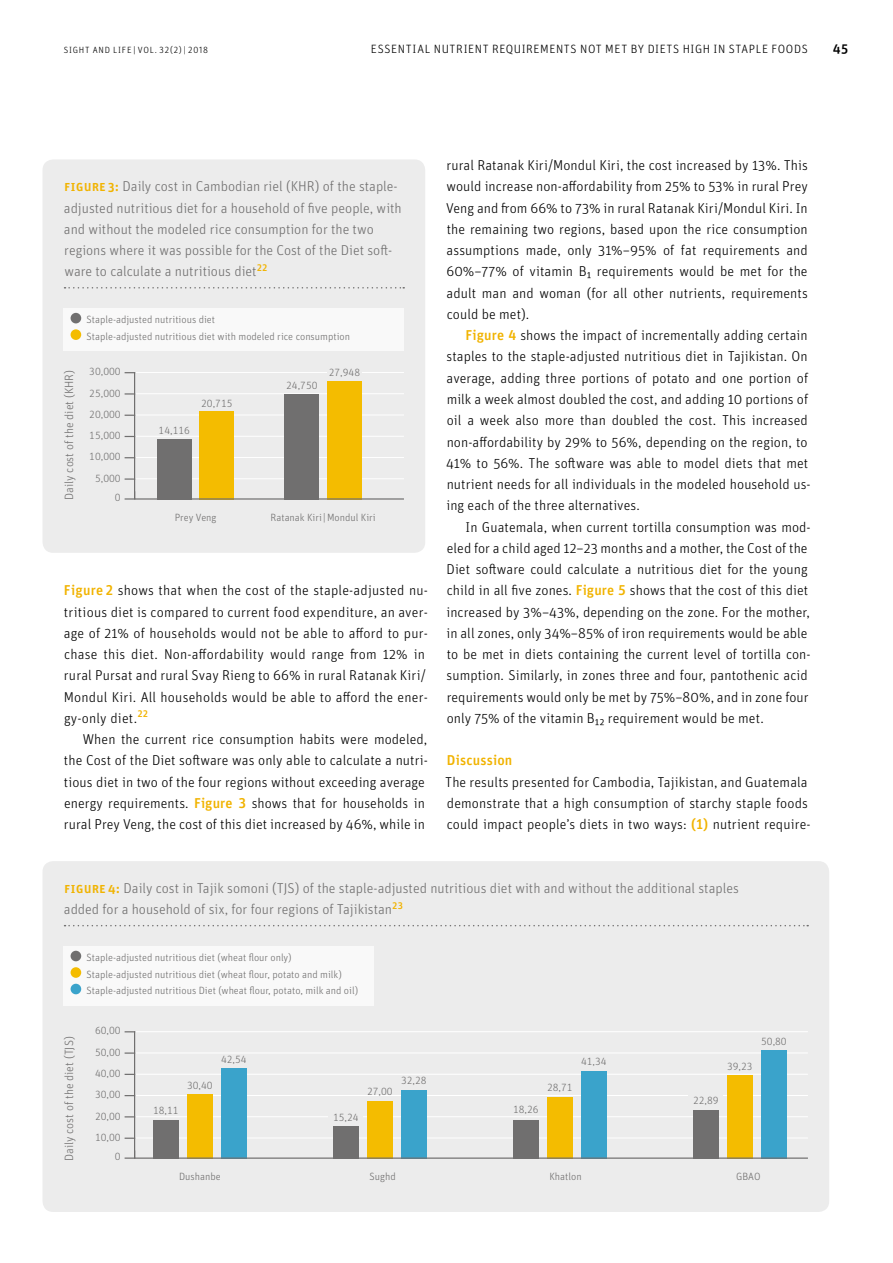
<style>
.page{position:relative;width:893px;height:1263px;background:#fff}
.page>*{position:absolute;margin:0;border:0;box-sizing:border-box;transform-origin:0 0}
.t1{font:300 14.25px/21.3px "Unit Pro";letter-spacing:.005em;color:#000}
.t2{font:300 14.25px/21.3px "Unit Pro";color:#706f6f}
.t3{font:500 14.25px "Unit Pro";letter-spacing:.015em;color:#f1b300}
.t4{font:500 13.5px "Unit Pro";color:#000}
.t5{font:300 12px "Unit Pro";letter-spacing:.05em;color:#000}
.t6{font:300 12px "Unit Pro";color:#706f6f}
.t7{font:300 10.5px/16.5px "Unit Pro";color:#706f6f}
.t8{font:300 9px "Unit Pro";letter-spacing:.085em;color:#000}
.s1{font-weight:500;color:#f1b300}
</style>
<div class="page">
<div style="left:43px;top:159px;width:382px;height:394px;background:#ececec;border-radius:11px"></div>
<div style="left:43px;top:861px;width:786px;height:351px;background:#ececec;border-radius:11px"></div>
<hr style="left:133px;top:372px;width:271px;height:1px;background:#fff">
<hr style="left:133px;top:415px;width:271px;height:1px;background:#fff">
<hr style="left:133px;top:393px;width:271px;height:1px;background:#fff">
<hr style="left:133px;top:478px;width:271px;height:1px;background:#fff">
<hr style="left:133px;top:457px;width:271px;height:1px;background:#fff">
<hr style="left:133px;top:436px;width:271px;height:1px;background:#fff">
<div style="left:200px;top:411px;width:34px;height:89px;background:#f4bc00"></div>
<div style="left:327px;top:381px;width:34px;height:119px;background:#f4bc00"></div>
<div style="left:157px;top:440px;width:34px;height:60px;background:#706f6f"></div>
<div style="left:285px;top:394px;width:34px;height:106px;background:#706f6f"></div>
<hr style="left:135px;top:498px;width:269px;height:2px;background:#706f6f">
<hr style="left:134px;top:372px;width:1px;height:127px;background:#706f6f">
<svg style="left:125px;top:393px;width:9px;height:2px"></svg>
<svg style="left:125px;top:498px;width:10px;height:2px"></svg>
<svg style="left:125px;top:478px;width:9px;height:2px"></svg>
<div style="left:327px;top:366px;width:34px;height:10px;background:#ececec"></div>
<div style="left:64px;top:308px;width:340px;height:43px;background:#fff"></div>
<div style="left:71px;top:313px;width:10px;height:10px;background:#706f6f;border-radius:50%"></div>
<div style="left:71px;top:329px;width:10px;height:11px;background:#f4bc00;border-radius:50%"></div>
<svg style="left:65px;top:287px;width:339px;height:2px"></svg>
<hr style="left:133px;top:1031px;width:675px;height:1px;background:#fff">
<hr style="left:133px;top:1074px;width:675px;height:1px;background:#fff">
<hr style="left:133px;top:1052px;width:675px;height:1px;background:#fff">
<hr style="left:133px;top:1138px;width:675px;height:1px;background:#fff">
<hr style="left:133px;top:1116px;width:675px;height:1px;background:#fff">
<hr style="left:133px;top:1095px;width:675px;height:1px;background:#fff">
<hr style="left:134px;top:1031px;width:1px;height:127px;background:#706f6f">
<svg style="left:125px;top:1052px;width:9px;height:2px"></svg>
<svg style="left:125px;top:1157px;width:10px;height:2px"></svg>
<div style="left:187px;top:1094px;width:26px;height:65px;background:#f4bc00"></div>
<div style="left:221px;top:1068px;width:26px;height:91px;background:#3aa3cb"></div>
<div style="left:153px;top:1120px;width:26px;height:39px;background:#706f6f"></div>
<div style="left:367px;top:1101px;width:26px;height:58px;background:#f4bc00"></div>
<div style="left:401px;top:1090px;width:26px;height:69px;background:#3aa3cb"></div>
<div style="left:333px;top:1126px;width:26px;height:33px;background:#706f6f"></div>
<div style="left:329px;top:1110px;width:34px;height:10px;background:#ececec"></div>
<div style="left:547px;top:1098px;width:26px;height:61px;background:#f4bc00"></div>
<div style="left:581px;top:1071px;width:26px;height:88px;background:#3aa3cb"></div>
<div style="left:513px;top:1120px;width:26px;height:39px;background:#706f6f"></div>
<div style="left:727px;top:1075px;width:26px;height:84px;background:#f4bc00"></div>
<div style="left:761px;top:1051px;width:26px;height:108px;background:#3aa3cb"></div>
<div style="left:693px;top:1110px;width:26px;height:49px;background:#706f6f"></div>
<div style="left:689px;top:1093px;width:34px;height:10px;background:#ececec"></div>
<div style="left:64px;top:946px;width:310px;height:60px;background:#fff"></div>
<div style="left:71px;top:951px;width:10px;height:10px;background:#706f6f;border-radius:50%"></div>
<div style="left:71px;top:967px;width:10px;height:11px;background:#f4bc00;border-radius:50%"></div>
<div style="left:71px;top:984px;width:10px;height:10px;background:#3aa3cb;border-radius:50%"></div>
<svg style="left:65px;top:925px;width:743px;height:1px"></svg>
<svg style="left:125px;top:1137px;width:9px;height:2px"></svg>
<hr style="left:135px;top:1157px;width:673px;height:2px;background:#706f6f">
<p class="t8" style="left:64px;top:44px;width:146px">SIGHT AND LIFE | VOL. 32(2) | 2018</p>
<p class="t5" style="left:371px;top:41px;width:439px">ESSENTIAL NUTRIENT REQUIREMENTS NOT MET BY DIETS HIGH IN STAPLE FOODS</p>
<p class="t4" style="left:833px;top:39px;width:17px">45</p>
<p class="t2" style="left:64px;top:175px;width:339px"><span class="s1">figure 3:</span> Daily cost in Cambodian riel (KHR) of the staple&shy;adjusted nutritious diet for a household of five people, with and without the modeled rice consumption for the two regions where it was possible for the Cost of the Diet soft&shy;ware to calculate a nutritious diet<sup>22</sup></p>
<p class="t6" style="left:61px;top:500px;width:131px;rotate:-90deg">Daily cost of the diet (KHR)</p>
<p class="t7" style="left:86px;top:311px;width:265px">Staple-adjusted nutritious diet<br>Staple-adjusted nutritious diet with modeled rice consumption</p>
<p class="t7" style="left:89px;top:363px;width:33px">30,000</p>
<p class="t7" style="left:89px;top:384px;width:33px">25,000</p>
<p class="t7" style="left:89px;top:406px;width:33px">20,000</p>
<p class="t7" style="left:89px;top:427px;width:33px">15,000</p>
<p class="t7" style="left:89px;top:448px;width:33px">10,000</p>
<p class="t7" style="left:115px;top:489px;width:7px">0</p>
<p class="t7" style="left:95px;top:469px;width:27px">5,000</p>
<p class="t7" style="left:159px;top:422px;width:33px">14,116</p>
<p class="t7" style="left:201px;top:394px;width:33px">20,715</p>
<p class="t7" style="left:286px;top:377px;width:33px">24,750</p>
<p class="t7" style="left:329px;top:364px;width:33px">27,948</p>
<p class="t7" style="left:175px;top:509px;width:43px">Prey Veng</p>
<p class="t7" style="left:271px;top:509px;width:107px">Ratanak Kiri|Mondul Kiri</p>
<p class="t1" style="left:64px;top:579px;width:366px"><span class="s1">Figure 2</span> shows that when the cost of the staple-adjusted nu&shy;tritious diet is compared to current food expenditure, an aver&shy;age of 21% of households would not be able to afford to pur&shy;chase this diet. Non-affordability would range from 12% in rural Pursat and rural Svay Rieng to 66% in rural Ratanak Kiri/ Mondul Kiri. All households would be able to afford the ener&shy;gy-only diet.<sup>22</sup></p>
<p class="t1" style="left:64px;top:728px;width:366px;text-indent:19px">When the current rice consumption habits were modeled, the Cost of the Diet software was only able to calculate a nutri&shy;tious diet in two of the four regions without exceeding average energy requirements. <span class="s1">Figure 3</span> shows that for households in rural Prey Veng, the cost of this diet increased by 46%, while in</p>
<p class="t1" style="left:446px;top:154px;width:363px;text-align:justify">rural Ratanak Kiri/Mondul Kiri, the cost increased by 13%. This would increase non-affordability from 25% to 53% in rural Prey Veng and from 66% to 73% in rural Ratanak Kiri/Mondul Kiri. In the remaining two regions, based upon the rice consumption assumptions made, only 31%–95% of fat requirements and 60%–77% of vitamin B1 requirements would be met for the adult man and woman (for all other nutrients, requirements could be met).</p>
<p class="t1" style="left:446px;top:324px;width:366px;text-indent:20px"><span class="s1">Figure 4</span> shows the impact of incrementally adding certain staples to the staple-adjusted nutritious diet in Tajikistan. On average, adding three portions of potato and one portion of milk a week almost doubled the cost, and adding 10 portions of oil a week also more than doubled the cost. This increased non-affordability by 29% to 56%, depending on the region, to 41% to 56%. The software was able to model diets that met nutrient needs for all individuals in the modeled household us&shy;ing each of the three alternatives.</p>
<p class="t1" style="left:446px;top:516px;width:366px;text-indent:19px">In Guatemala, when current tortilla consumption was mod&shy;eled for a child aged 12–23 months and a mother, the Cost of the Diet software could calculate a nutritious diet for the young child in all five zones. <span class="s1">Figure 5</span> shows that the cost of this diet increased by 3%–43%, depending on the zone. For the mother, in all zones, only 34%–85% of iron requirements would be able to be met in diets containing the current level of tortilla con&shy;sumption. Similarly, in zones three and four, pantothenic acid requirements would only be met by 75%–80%, and in zone four only 75% of the vitamin B12 requirement would be met.</p>
<p class="t3" style="left:447px;top:750px;width:67px">Discussion</p>
<p class="t1" style="left:445px;top:771px;width:367px">The results presented for Cambodia, Tajikistan, and Guatemala demonstrate that a high consumption of starchy staple foods could impact people’s diets in two ways: <span class="s1">(1)</span> nutrient require-</p>
<p class="t2" style="left:64px;top:877px;width:676px"><span class="s1">figure4:</span> Daily cost in Tajik somoni (TJS) of the staple-adjusted nutritious diet with and without the additional staples added for a household of six, for four regions of Tajikistan<sup>23</sup></p>
<p class="t7" style="left:86px;top:949px;width:273px">Staple-adjusted nutritious diet (wheat flour only)<br>Staple-adjusted nutritious diet (wheat flour, potato and milk)<br>Staple-adjusted nutritious Diet (wheat flour, potato, milk and oil)</p>
<p class="t6" style="left:61px;top:1161px;width:126px;rotate:-90deg">Daily cost of the diet (TJS)</p>
<p class="t7" style="left:95px;top:1022px;width:27px">60,00</p>
<p class="t7" style="left:95px;top:1043px;width:27px">50,00</p>
<p class="t7" style="left:95px;top:1065px;width:27px">40,00</p>
<p class="t7" style="left:95px;top:1086px;width:27px">30,00</p>
<p class="t7" style="left:95px;top:1107px;width:27px">20,00</p>
<p class="t7" style="left:115px;top:1148px;width:7px">0</p>
<p class="t7" style="left:95px;top:1129px;width:27px">10,00</p>
<p class="t7" style="left:153px;top:1102px;width:27px">18,11</p>
<p class="t7" style="left:187px;top:1076px;width:27px">30,40</p>
<p class="t7" style="left:221px;top:1051px;width:27px">42,54</p>
<p class="t7" style="left:333px;top:1108px;width:27px">15,24</p>
<p class="t7" style="left:367px;top:1083px;width:27px">27,00</p>
<p class="t7" style="left:401px;top:1072px;width:27px">32,28</p>
<p class="t7" style="left:513px;top:1101px;width:27px">18,26</p>
<p class="t7" style="left:547px;top:1078px;width:27px">28,71</p>
<p class="t7" style="left:581px;top:1053px;width:27px">41,34</p>
<p class="t7" style="left:727px;top:1057px;width:27px">39,23</p>
<p class="t7" style="left:761px;top:1033px;width:27px">50,80</p>
<p class="t7" style="left:693px;top:1091px;width:27px">22,89</p>
<p class="t7" style="left:179px;top:1168px;width:43px">Dushanbe</p>
<p class="t7" style="left:370px;top:1168px;width:28px">Sughd</p>
<p class="t7" style="left:549px;top:1168px;width:34px">Khatlon</p>
<p class="t7" style="left:736px;top:1168px;width:26px">GBAO</p>
</div>
